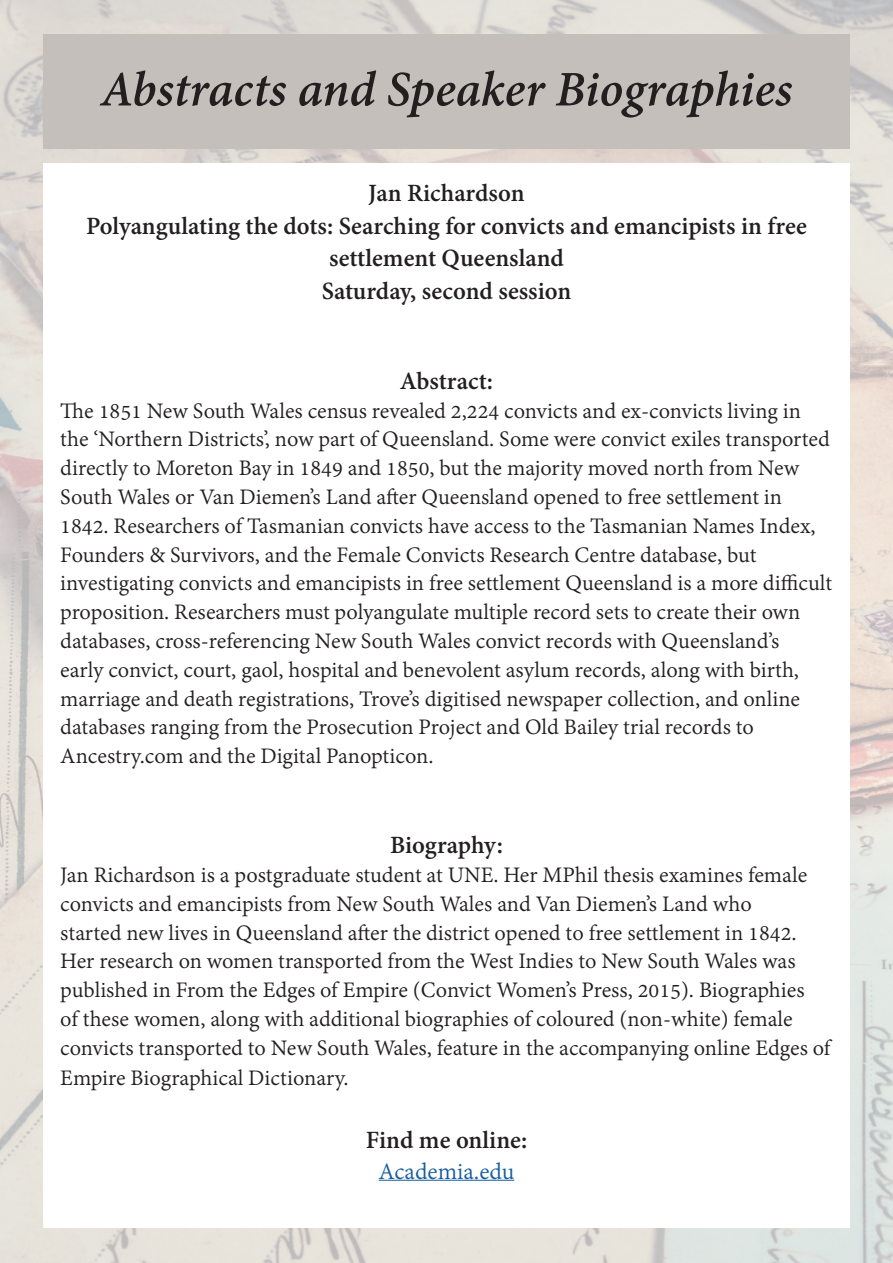
<style>
.page{position:relative;width:893px;height:1263px;background:#fff}
.page>*{position:absolute;margin:0;border:0;box-sizing:border-box;transform-origin:0 0}
.t1{font:italic 700 54px "Adobe Devanagari";letter-spacing:-.005em;color:#231f20}
.t2{font:700 27px/32.4px "Adobe Devanagari";color:#231f20;text-align:center}
.t3{font:25.5px "Adobe Devanagari";color:#175d9e}
.t4{font:24px/28.8px "Adobe Devanagari";color:#231f20}
</style>
<div class="page">
<img style="left:0;top:0;width:893px;height:1263px">
<div style="left:43px;top:35px;width:807px;height:114px;background:#c4bfbb"></div>
<div style="left:43px;top:164px;width:807px;height:1064px;background:#fff"></div>
<hr style="left:379px;top:1180px;width:135px;height:1px;background:#175d9e">
<p class="t1" style="left:100px;top:59px;width:693px">Abstracts and Speaker Biographies</p>
<p class="t2" style="left:368px;top:180px;width:158px">Jan Richardson</p>
<p class="t2" style="left:86px;top:212px;width:722px">Polyangulating the dots: Searching for convicts and emancipists in free settlement Queensland</p>
<p class="t2" style="left:322px;top:277px;width:251px">Saturday, second session</p>
<p class="t2" style="left:400px;top:367px;width:95px">Abstract:</p>
<p class="t4" style="left:60px;top:398px;width:773px">The 1851 New South Wales census revealed 2,224 convicts and ex-convicts living in the ‘Northern Districts’, now part of Queensland. Some were convict exiles transported directly to Moreton Bay in 1849 and 1850, but the majority moved north from New South Wales or Van Diemen’s Land after Queensland opened to free settlement in 1842. Researchers of Tasmanian convicts have access to the Tasmanian Names Index, Founders &amp; Survivors, and the Female Convicts Research Centre database, but investigating convicts and emancipists in free settlement Queensland is a more difficult proposition. Researchers must polyangulate multiple record sets to create their own databases, cross-referencing New South Wales convict records with Queensland’s<br>early convict, court, gaol, hospital and benevolent asylum records, along with birth, marriage and death registrations, Trove’s digitised newspaper collection, and online databases ranging from the Prosecution Project and Old Bailey trial records to Ancestry.com and the Digital Panopticon.</p>
<p class="t2" style="left:390px;top:832px;width:114px">Biography:</p>
<p class="t4" style="left:60px;top:862px;width:772px">Jan Richardson is a postgraduate student at UNE. Her MPhil thesis examines female convicts and emancipists from New South Wales and Van Diemen’s Land who<br>started new lives in Queensland after the district opened to free settlement in 1842.<br>Her research on women transported from the West Indies to New South Wales was published in From the Edges of Empire (Convict Women’s Press, 2015). Biographies<br>of these women, along with additional biographies of coloured (non-white) female convicts transported to New South Wales, feature in the accompanying online Edges of Empire Biographical Dictionary.</p>
<p class="t2" style="left:366px;top:1127px;width:163px">Find me online:</p>
<p class="t3" style="left:379px;top:1157px;width:137px">Academia.edu</p>
</div>
